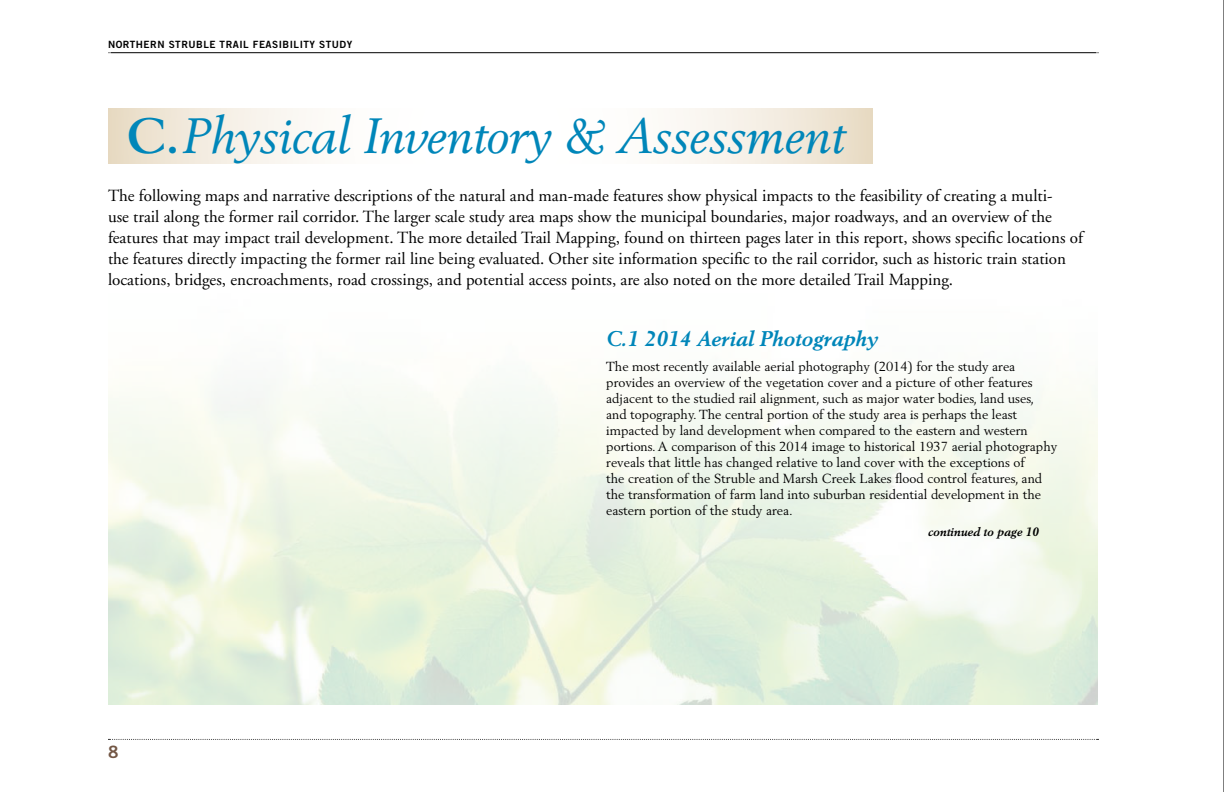
<style>
.page{position:relative;width:1224px;height:792px;background:#fff}
.page>*{position:absolute;margin:0;border:0;box-sizing:border-box;transform-origin:0 0}
.t1{font:italic 49px "Berling";color:#0086b9}
.t2{font:italic 700 21px "Berling";color:#0086b9}
.t3{font:17px/21px "Adobe Garamond";color:#000}
.t4{font:17px "Trade Gothic Bold Two";color:#735745}
.t5{font:13px/16px "Berling";color:#000}
.t6{font:italic 700 12px "Berling";color:#000}
.t7{font:10px "Trade Gothic Bold Two";letter-spacing:.05em;color:#000}
.s1{font-weight:700;font-style:normal}
</style>
<div class="page">
<hr style="left:111px;top:52px;width:985px;height:1px;background:#000">
<svg style="left:108px;top:739px;width:991px;height:1px"></svg>
<hr style="left:1223px;top:0;width:1px;height:792px;background:#000">
<svg style="left:108px;top:108px;width:765px;height:55px"></svg>
<p class="t7" style="left:108px;top:38px;width:246px">NORTHERN STRUBLE TRAIL FEASIBILITY STUDY</p>
<h1 class="t1" style="left:127px;top:106px;width:720px"><span class="s1">C.</span>Physical Inventory &amp; Assessment</h1>
<p class="t3" style="left:108px;top:186px;width:977px">The following maps and narrative descriptions of the natural and man-made features show physical impacts to the feasibility of creating a multi-<br>use trail along the former rail corridor. The larger scale study area maps show the municipal boundaries, major roadways, and an overview of the features that may impact trail development. The more detailed Trail Mapping, found on thirteen pages later in this report, shows specific locations of the features directly impacting the former rail line being evaluated. Other site information specific to the rail corridor, such as historic train station locations, bridges, encroachments, road crossings, and potential access points, are also noted on the more detailed Trail Mapping.</p>
<p class="t2" style="left:606px;top:326px;width:273px">C.1 2014 Aerial Photography</p>
<p class="t5" style="left:606px;top:358px;width:453px">The most recently available aerial photography (2014) for the study area provides an overview of the vegetation cover and a picture of other features adjacent to the studied rail alignment, such as major water bodies, land uses, and topography. The central portion of the study area is perhaps the least impacted by land development when compared to the eastern and western portions. A comparison of this 2014 image to historical 1937 aerial photography reveals that little has changed relative to land cover with the exceptions of<br>the creation of the Struble and Marsh Creek Lakes flood control features, and the transformation of farm land into suburban residential development in the eastern portion of the study area.</p>
<p class="t4" style="left:108px;top:741px;width:12px">8</p>
<p class="t6" style="left:928px;top:524px;width:112px">continued to page 10</p>
</div>
